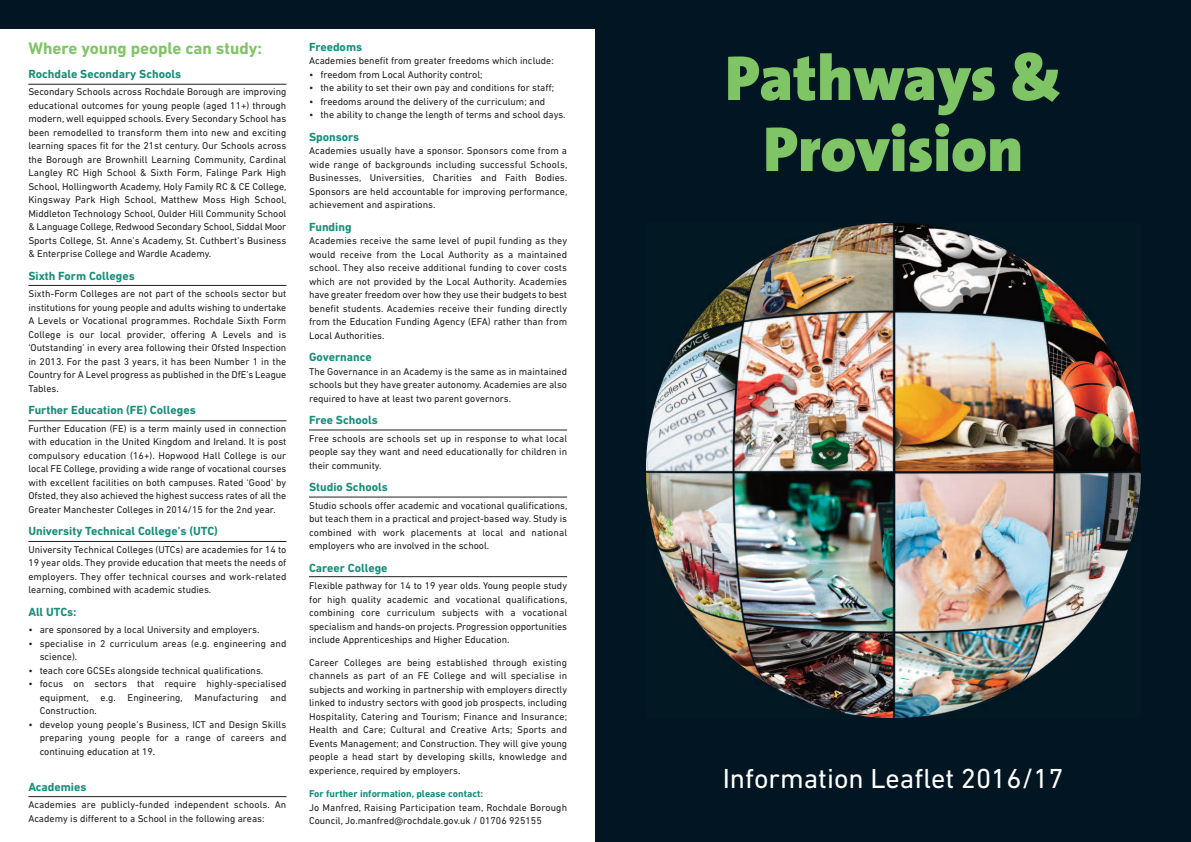
<style>
.page{position:relative;width:1191px;height:842px;background:#fff}
.page>*{position:absolute;margin:0;border:0;box-sizing:border-box;transform-origin:0 0}
.t1{font:900 64px/71px "The Sans";color:#7fc565;text-align:center}
.t2{font:28px "DIN Next LT Pro";color:#fff}
.t3{font:700 17px "DIN Next LT Pro";color:#7fc565}
.t4{font:700 12px "DIN Next LT Pro";color:#168e7a}
.t5{font:10px/13.5px "DIN Next LT Pro";color:#231f20;text-align:justify}
.t6{font:700 10px "DIN Next LT Pro";color:#168e7a}
</style>
<div class="page">
<hr style="left:28px;top:84px;width:258px;height:1px;background:#231f20">
<hr style="left:28px;top:285px;width:258px;height:1px;background:#231f20">
<hr style="left:28px;top:420px;width:258px;height:1px;background:#231f20">
<hr style="left:28px;top:541px;width:258px;height:1px;background:#231f20">
<hr style="left:28px;top:796px;width:258px;height:1px;background:#231f20">
<hr style="left:309px;top:497px;width:258px;height:1px;background:#231f20">
<hr style="left:309px;top:430px;width:258px;height:1px;background:#231f20">
<hr style="left:309px;top:576px;width:258px;height:1px;background:#231f20">
<div style="left:595px;top:0;width:596px;height:842px;background:#011622"></div>
<div style="left:0;top:0;width:604px;height:29px;background:#011622"></div>
<img style="left:646px;top:223px;width:494px;height:494px">
<h3 class="t3" style="left:28px;top:43px;width:235px">Where young people can study:</h3>
<p class="t4" style="left:28px;top:70px;width:154px">Rochdale Secondary Schools</p>
<p class="t5" style="left:28px;top:86px;width:260px">Secondary Schools across Rochdale Borough are improving educational outcomes for young people (aged 11+) through modern, well equipped schools. Every Secondary School has been remodelled to transform them into new and exciting learning spaces fit for the 21st century. Our Schools across the Borough are Brownhill Learning Community, Cardinal Langley RC High School &amp; Sixth Form, Falinge Park High School, Hollingworth Academy, Holy Family RC &amp; CE College, Kingsway Park High School, Matthew Moss High School, Middleton Technology School, Oulder Hill Community School &amp; Language College, Redwood Secondary School, Siddal Moor Sports College, St. Anne’s Academy, St. Cuthbert’s Business &amp; Enterprise College and Wardle Academy.</p>
<p class="t4" style="left:28px;top:272px;width:108px">Sixth Form Colleges</p>
<p class="t5" style="left:28px;top:288px;width:259px">Sixth-Form Colleges are not part of the schools sector but institutions for young people and adults wishing to undertake A Levels or Vocational programmes. Rochdale Sixth Form College is our local provider, offering A Levels and is ‘Outstanding’ in every area following their Ofsted Inspection in 2013. For the past 3 years, it has been Number 1 in the Country for A Level progress as published in the DfE’s League Tables.</p>
<p class="t4" style="left:28px;top:406px;width:169px">Further Education (FE) Colleges</p>
<p class="t5" style="left:28px;top:423px;width:259px">Further Education (FE) is a term mainly used in connection with education in the United Kingdom and Ireland. It is post compulsory education (16+). Hopwood Hall College is our local FE College, providing a wide range of vocational courses with excellent facilities on both campuses. Rated ‘Good’ by Ofsted, they also achieved the highest success rates of all the Greater Manchester Colleges in 2014/15 for the 2nd year.</p>
<p class="t4" style="left:28px;top:527px;width:191px">University Technical College’s (UTC)</p>
<p class="t5" style="left:28px;top:544px;width:259px">University Technical Colleges (UTCs) are academies for 14 to 19 year olds. They provide education that meets the needs of employers. They offer technical courses and work-related learning, combined with academic studies.</p>
<p class="t4" style="left:28px;top:608px;width:50px">All UTCs:</p>
<p class="t5" style="left:28px;top:624px;width:232px">• are sponsored by a local University and employers.</p>
<p class="t5" style="left:40px;top:638px;width:248px;text-indent:-11px">• specialise in 2 curriculum areas (e.g. engineering and science).</p>
<p class="t5" style="left:28px;top:665px;width:236px">• teach core GCSEs alongside technical qualifications.</p>
<p class="t5" style="left:40px;top:678px;width:248px;text-indent:-11px">• focus on sectors that require highly-specialised equipment, e.g. Engineering, Manufacturing and Construction.</p>
<p class="t5" style="left:40px;top:719px;width:248px;text-indent:-11px">• develop young people’s Business, ICT and Design Skills preparing young people for a range of careers and continuing education at 19.</p>
<p class="t4" style="left:28px;top:783px;width:60px">Academies</p>
<p class="t5" style="left:28px;top:799px;width:259px">Academies are publicly-funded independent schools. An<br>Academy is different to a School in the following areas:</p>
<p class="t4" style="left:309px;top:42px;width:55px">Freedoms</p>
<p class="t5" style="left:309px;top:55px;width:246px">Academies benefit from greater freedoms which include:</p>
<p class="t5" style="left:309px;top:68px;width:175px">• freedom from Local Authority control;</p>
<p class="t5" style="left:309px;top:82px;width:247px">• the ability to set their own pay and conditions for staff;</p>
<p class="t5" style="left:309px;top:95px;width:238px">• freedoms around the delivery of the curriculum; and</p>
<p class="t5" style="left:309px;top:109px;width:258px">• the ability to change the length of terms and school days.</p>
<p class="t4" style="left:309px;top:132px;width:52px">Sponsors</p>
<p class="t5" style="left:309px;top:145px;width:260px">Academies usually have a sponsor. Sponsors come from a wide range of backgrounds including successful Schools, Businesses, Universities, Charities and Faith Bodies.<br>Sponsors are held accountable for improving performance, achievement and aspirations.</p>
<p class="t4" style="left:309px;top:222px;width:44px">Funding</p>
<p class="t5" style="left:309px;top:235px;width:259px">Academies receive the same level of pupil funding as they would receive from the Local Authority as a maintained school. They also receive additional funding to cover costs which are not provided by the Local Authority. Academies have greater freedom over how they use their budgets to best benefit students. Academies receive their funding directly from the Education Funding Agency (EFA) rather than from Local Authorities.</p>
<p class="t4" style="left:309px;top:353px;width:64px">Governance</p>
<p class="t5" style="left:309px;top:365px;width:259px">The Governance in an Academy is the same as in maintained schools but they have greater autonomy. Academies are also required to have at least two parent governors.</p>
<p class="t4" style="left:309px;top:416px;width:70px">Free Schools</p>
<p class="t5" style="left:309px;top:432px;width:259px">Free schools are schools set up in response to what local people say they want and need educationally for children in their community.</p>
<p class="t4" style="left:309px;top:483px;width:80px">Studio Schools</p>
<p class="t5" style="left:309px;top:499px;width:260px">Studio schools offer academic and vocational qualifications, but teach them in a practical and project-based way. Study is combined with work placements at local and national employers who are involved in the school.</p>
<p class="t4" style="left:309px;top:563px;width:80px">Career College</p>
<p class="t5" style="left:309px;top:580px;width:260px">Flexible pathway for 14 to 19 year olds. Young people study for high quality academic and vocational qualifications, combining core curriculum subjects with a vocational specialism and hands-on projects. Progression opportunities include Apprenticeships and Higher Education.</p>
<p class="t5" style="left:309px;top:656px;width:259px">Career Colleges are being established through existing channels as part of an FE College and will specialise in subjects and working in partnership with employers directly linked to industry sectors with good job prospects, including Hospitality, Catering and Tourism; Finance and Insurance; Health and Care; Cultural and Creative Arts; Sports and Events Management; and Construction. They will give young people a head start by developing skills, knowledge and experience, required by employers.</p>
<p class="t6" style="left:309px;top:790px;width:176px">For further information, please contact:</p>
<p class="t5" style="left:309px;top:801px;width:259px">Jo Manfred, Raising Participation team, Rochdale Borough<br>Council, Jo.manfred@rochdale.gov.uk / 01706 925155</p>
<h1 class="t1" style="left:725px;top:49px;width:338px">Pathways &amp;<br>Provision</h1>
<h2 class="t2" style="left:723px;top:769px;width:342px">Information Leaflet 2016/17</h2>
</div>
